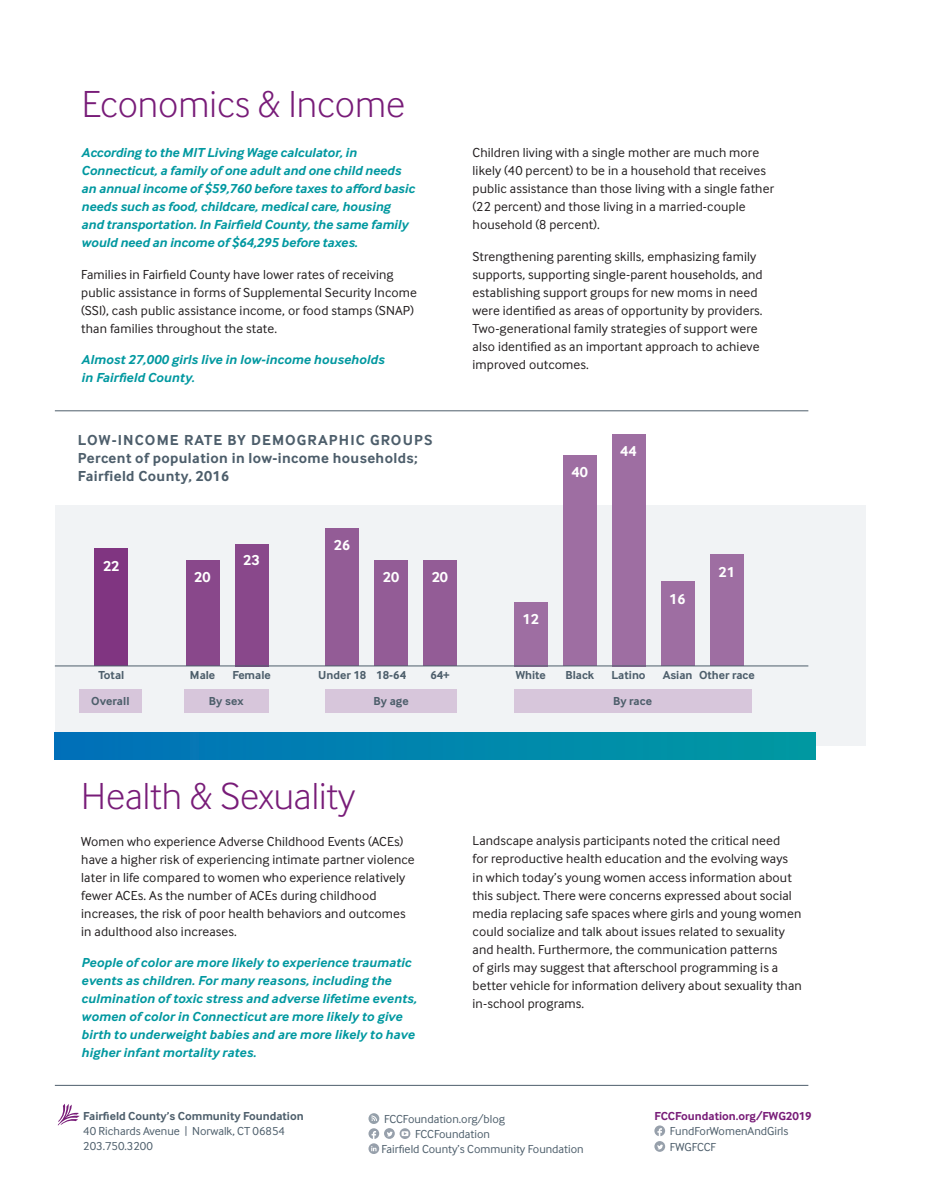
<style>
.page{position:relative;width:937px;height:1196px;background:#fff}
.page>*{position:absolute;margin:0;border:0;box-sizing:border-box;transform-origin:0 0}
.t1{font:300 39px "Inter Face Typo";color:#781c78}
.t2{font:700 15px/18px "Inter Face Typo";letter-spacing:.025em;color:#4d5e6b}
.t3{font:700 15px "Inter Face Typo";letter-spacing:.01em;color:#fff}
.t4{font:13.5px/18px "Inter Face Typo";letter-spacing:.01em;color:#231f20}
.t5{font:italic 700 13.5px/18px "Inter Face Typo";letter-spacing:.005em;color:#0098a0}
.t6{font:12px/15px "Inter Face Typo";color:#4d5e6b}
.t7{font:700 12px "Inter Face Typo";color:#4d5e6b}
.t8{font:700 12px "Inter Face Typo";color:#781c78}
</style>
<div class="page">
<div style="left:55px;top:505px;width:810px;height:240px;background:#f1f3f5"></div>
<div style="left:55px;top:732px;width:760px;height:27px;background:linear-gradient(to right,#0070ba,#009aa2)"></div>
<div style="left:94px;top:548px;width:34px;height:118px;background:#803581"></div>
<div style="left:186px;top:560px;width:33px;height:106px;background:#89488b"></div>
<div style="left:325px;top:528px;width:34px;height:138px;background:#935c96"></div>
<div style="left:513px;top:601px;width:34px;height:65px;background:#9e6ea2"></div>
<div style="left:660px;top:581px;width:34px;height:85px;background:#9e6ea2"></div>
<div style="left:709px;top:554px;width:34px;height:112px;background:#9e6ea2"></div>
<div style="left:234px;top:543px;width:34px;height:123px;background:#89488b"></div>
<div style="left:374px;top:560px;width:34px;height:106px;background:#935c96"></div>
<div style="left:562px;top:455px;width:34px;height:211px;background:#9e6ea2"></div>
<div style="left:423px;top:560px;width:33px;height:106px;background:#935c96"></div>
<div style="left:611px;top:434px;width:34px;height:232px;background:#9e6ea2"></div>
<div style="left:79px;top:688px;width:62px;height:23px;background:#d7c6db"></div>
<div style="left:184px;top:688px;width:84px;height:23px;background:#d7c6db"></div>
<div style="left:325px;top:688px;width:132px;height:23px;background:#d7c6db"></div>
<div style="left:513px;top:688px;width:237px;height:23px;background:#d7c6db"></div>
<hr style="left:55px;top:665px;width:753px;height:1px;background:#4d5e6b">
<hr style="left:55px;top:410px;width:753px;height:1px;background:#4d5e6b">
<hr style="left:55px;top:1084px;width:753px;height:1px;background:#4d5e6b">
<svg style="left:58px;top:1103px;width:22px;height:22px"></svg>
<svg style="left:654px;top:1125px;width:11px;height:26px"></svg>
<svg style="left:399px;top:1127px;width:11px;height:11px"></svg>
<svg style="left:401px;top:1130px;width:7px;height:5px"></svg>
<svg style="left:368px;top:1113px;width:26px;height:40px"></svg>
<h1 class="t1" style="left:82px;top:82px;width:324px">Economics &amp; Income</h1>
<p class="t5" style="left:81px;top:144px;width:335px">According to the MIT Living Wage calculator, in Connecticut, a family of one adult and one child needs an annual income of $59,760 before taxes to afford basic needs such as food, childcare, medical care, housing and transportation. In Fairfield County, the same family would need an income of $64,295 before taxes.</p>
<p class="t4" style="left:81px;top:265px;width:337px">Families in Fairfield County have lower rates of receiving public assistance in forms of Supplemental Security Income (SSI), cash public assistance income, or food stamps (SNAP) than families throughout the state.</p>
<p class="t5" style="left:81px;top:350px;width:304px">Almost 27,000 girls live in low-income households in Fairfield County.</p>
<p class="t2" style="left:78px;top:431px;width:356px">LOW-INCOME RATE BY DEMOGRAPHIC GROUPS<br>Percent of population in low-income households;<br>Fairfield County, 2016</p>
<p class="t3" style="left:103px;top:557px;width:18px">22</p>
<p class="t3" style="left:194px;top:568px;width:18px">20</p>
<p class="t3" style="left:243px;top:551px;width:18px">23</p>
<p class="t3" style="left:334px;top:536px;width:18px">26</p>
<p class="t3" style="left:383px;top:568px;width:18px">20</p>
<p class="t3" style="left:431px;top:568px;width:18px">20</p>
<p class="t4" style="left:472px;top:144px;width:303px">Children living with a single mother are much more likely (40 percent) to be in a household that receives public assistance than those living with a single father (22 percent) and those living in a married-couple household (8 percent).</p>
<p class="t4" style="left:472px;top:247px;width:291px">Strengthening parenting skills, emphasizing family supports, supporting single-parent households, and establishing support groups for new moms in need were identified as areas of opportunity by providers.<br>Two-generational family strategies of support were also identified as an important approach to achieve improved outcomes.</p>
<p class="t3" style="left:571px;top:463px;width:18px">40</p>
<p class="t3" style="left:620px;top:442px;width:18px">44</p>
<p class="t3" style="left:522px;top:610px;width:18px">12</p>
<p class="t3" style="left:669px;top:589px;width:18px">16</p>
<p class="t3" style="left:718px;top:562px;width:18px">21</p>
<p class="t7" style="left:98px;top:667px;width:28px">Total</p>
<p class="t7" style="left:190px;top:667px;width:27px">Male</p>
<p class="t7" style="left:232px;top:667px;width:40px">Female</p>
<p class="t7" style="left:318px;top:667px;width:89px">Under 18 18-64</p>
<p class="t7" style="left:430px;top:667px;width:21px">64+</p>
<p class="t7" style="left:515px;top:667px;width:32px">White</p>
<p class="t7" style="left:565px;top:667px;width:30px">Black</p>
<p class="t7" style="left:611px;top:667px;width:35px">Latino</p>
<p class="t7" style="left:662px;top:667px;width:93px">Asian Other race</p>
<p class="t7" style="left:91px;top:693px;width:40px">Overall</p>
<p class="t7" style="left:209px;top:693px;width:36px">By sex</p>
<p class="t7" style="left:373px;top:693px;width:37px">By age</p>
<p class="t7" style="left:612px;top:693px;width:41px">By race</p>
<h1 class="t1" style="left:81px;top:774px;width:275px">Health &amp; Sexuality</h1>
<p class="t4" style="left:81px;top:831px;width:335px">Women who experience Adverse Childhood Events (ACEs) have a higher risk of experiencing intimate partner violence later in life compared to women who experience relatively fewer ACEs. As the number of ACEs during childhood increases, the risk of poor health behaviors and outcomes in adulthood also increases.</p>
<p class="t5" style="left:81px;top:953px;width:337px">People of color are more likely to experience traumatic events as children. For many reasons, including the culmination of toxic stress and adverse lifetime events, women of color in Connecticut are more likely to give birth to underweight babies and are more likely to have higher infant mortality rates.</p>
<p class="t4" style="left:472px;top:831px;width:330px">Landscape analysis participants noted the critical need<br>for reproductive health education and the evolving ways in which today’s young women access information about this subject. There were concerns expressed about social media replacing safe spaces where girls and young women could socialize and talk about issues related to sexuality and health. Furthermore, the communication patterns<br>of girls may suggest that afterschool programming is a better vehicle for information delivery about sexuality than in-school programs.</p>
<p class="t7" style="left:83px;top:1109px;width:222px">Fairfield County’s Community Foundation</p>
<p class="t6" style="left:83px;top:1123px;width:203px">40 Richards Avenue | Norwalk, CT 06854<br>203.750.3200</p>
<p class="t6" style="left:384px;top:1111px;width:122px">FCCFoundation.org/blog</p>
<p class="t6" style="left:415px;top:1126px;width:76px">FCCFoundation</p>
<p class="t6" style="left:381px;top:1141px;width:203px">Fairfield County’s Community Foundation</p>
<p class="t8" style="left:654px;top:1109px;width:159px">FCCFoundation.org/FWG2019</p>
<p class="t6" style="left:669px;top:1123px;width:120px;line-height:15.8px">FundForWomenAndGirls<br>FWGFCCF</p>
</div>
